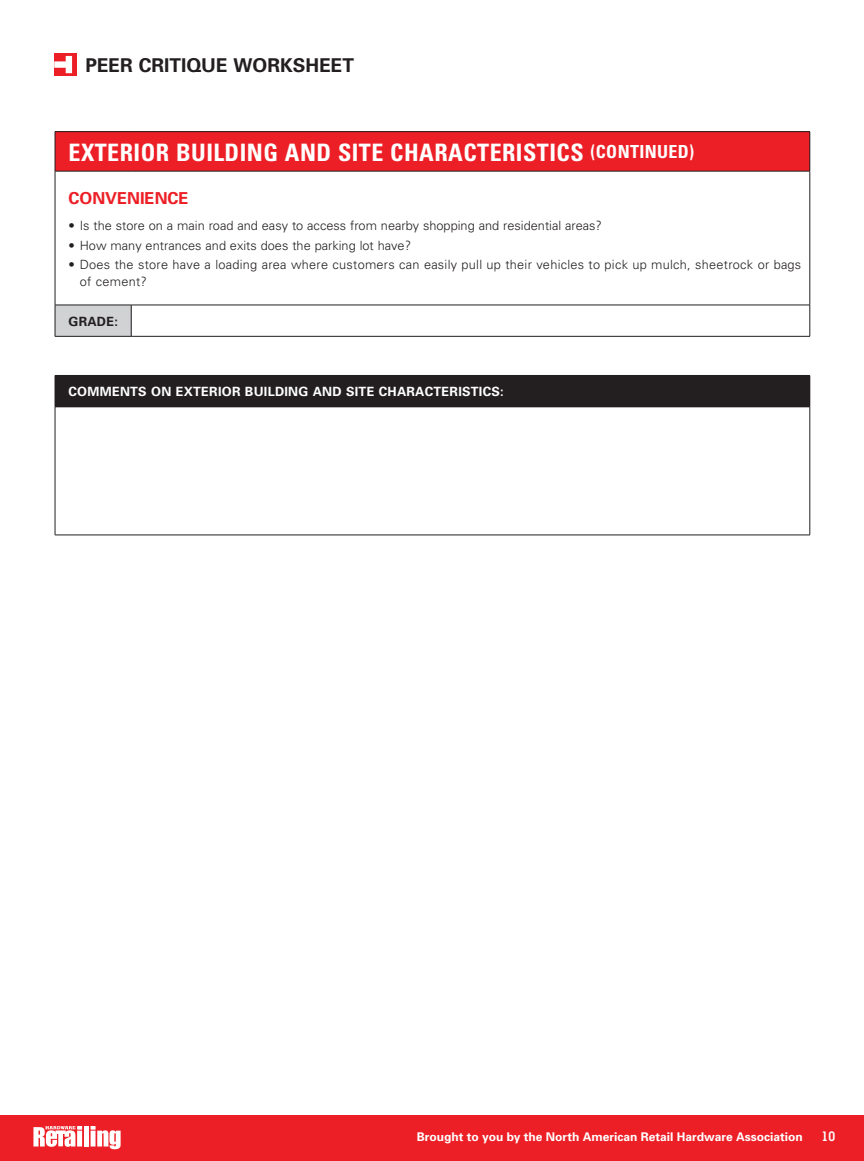
<style>
.page{position:relative;width:864px;height:1161px;background:#fff}
.page>*{position:absolute;margin:0;border:0;box-sizing:border-box;transform-origin:0 0}
.t1{font:700 condensed 24px "Univers";letter-spacing:.02em;color:#fff}
.t2{font:700 19.05px "Univers";color:#231f20}
.t3{font:700 16.5px "Univers";color:#ed1f26}
.t4{font:700 13.5px "Memphis LT Std";color:#fff}
.t5{font:300 12.75px "Univers";color:#231f20}
.t6{font:300 12.75px/16.5px "Univers";letter-spacing:.02em;color:#231f20}
.t7{font:700 12.75px "Univers";letter-spacing:.02em;color:#fff}
.t8{font:700 12.75px "Univers";letter-spacing:.02em;color:#231f20}
.t9{font:700 12px "Univers";color:#fff}
.s1{font-size:18px}
</style>
<div class="page">
<div style="left:0;top:1116px;width:864px;height:45px;background:#ed1f26"></div>
<svg style="left:54px;top:53px;width:22px;height:23px"></svg>
<svg style="left:54px;top:56px;width:18px;height:17px"></svg>
<div style="left:55px;top:132px;width:755px;height:39px;background:#ed1f26"></div>
<div style="left:55px;top:305px;width:76px;height:31px;background:#d1d2d4"></div>
<hr style="left:55px;top:131px;width:76px;height:1px;background:#231f20">
<hr style="left:55px;top:132px;width:1px;height:39px;background:#231f20">
<hr style="left:131px;top:131px;width:679px;height:1px;background:#231f20">
<hr style="left:810px;top:132px;width:1px;height:39px;background:#231f20">
<hr style="left:55px;top:171px;width:76px;height:1px;background:#231f20">
<hr style="left:55px;top:171px;width:1px;height:134px;background:#231f20">
<hr style="left:131px;top:171px;width:679px;height:1px;background:#231f20">
<hr style="left:810px;top:171px;width:1px;height:134px;background:#231f20">
<hr style="left:55px;top:305px;width:76px;height:1px;background:#231f20">
<hr style="left:55px;top:305px;width:1px;height:31px;background:#231f20">
<hr style="left:131px;top:305px;width:679px;height:1px;background:#231f20">
<hr style="left:131px;top:305px;width:1px;height:31px;background:#231f20">
<hr style="left:810px;top:305px;width:1px;height:31px;background:#231f20">
<hr style="left:55px;top:336px;width:76px;height:1px;background:#231f20">
<hr style="left:131px;top:336px;width:679px;height:1px;background:#231f20">
<div style="left:55px;top:375px;width:755px;height:32px;background:#231f20"></div>
<hr style="left:810px;top:376px;width:1px;height:31px;background:#231f20">
<hr style="left:55px;top:407px;width:755px;height:1px;background:#231f20">
<hr style="left:55px;top:407px;width:1px;height:128px;background:#231f20">
<hr style="left:810px;top:407px;width:1px;height:128px;background:#231f20">
<hr style="left:55px;top:535px;width:755px;height:1px;background:#231f20">
<div style="left:84px;top:1126px;width:5px;height:21px;background:#fff"></div>
<svg style="left:91px;top:1126px;width:30px;height:23px"></svg>
<svg style="left:33px;top:1126px;width:49px;height:21px"></svg>
<h2 class="t2" style="left:85px;top:53px;width:270px">PEER CRITIQUE WORKSHEET</h2>
<h1 class="t1" style="left:69px;top:137px;width:627px">EXTERIOR BUILDING AND SITE CHARACTERISTICS <span class="s1">(CONTINUED)</span></h1>
<p class="t3" style="left:69px;top:187px;width:122px">CONVENIENCE</p>
<p class="t5" style="left:69px;top:218px;width:535px">• Is the store on a main road and easy to access from nearby shopping and residential areas?</p>
<p class="t5" style="left:69px;top:237px;width:344px">• How many entrances and exits does the parking lot have?</p>
<p class="t6" style="left:80px;top:256px;width:723px;text-indent:-11px">• Does the store have a loading area where customers can easily pull up their vehicles to pick up mulch, sheetrock or bags of cement?</p>
<p class="t8" style="left:69px;top:313px;width:51px">GRADE:</p>
<p class="t7" style="left:69px;top:384px;width:437px">COMMENTS ON EXTERIOR BUILDING AND SITE CHARACTERISTICS:</p>
<p class="t9" style="left:417px;top:1129px;width:388px">BROUGHT TO YOU BY THE NORTH AMERICAN RETAIL HARDWARE ASSOCIATION</p>
<p class="t4" style="left:822px;top:1128px;width:15px">10</p>
</div>
